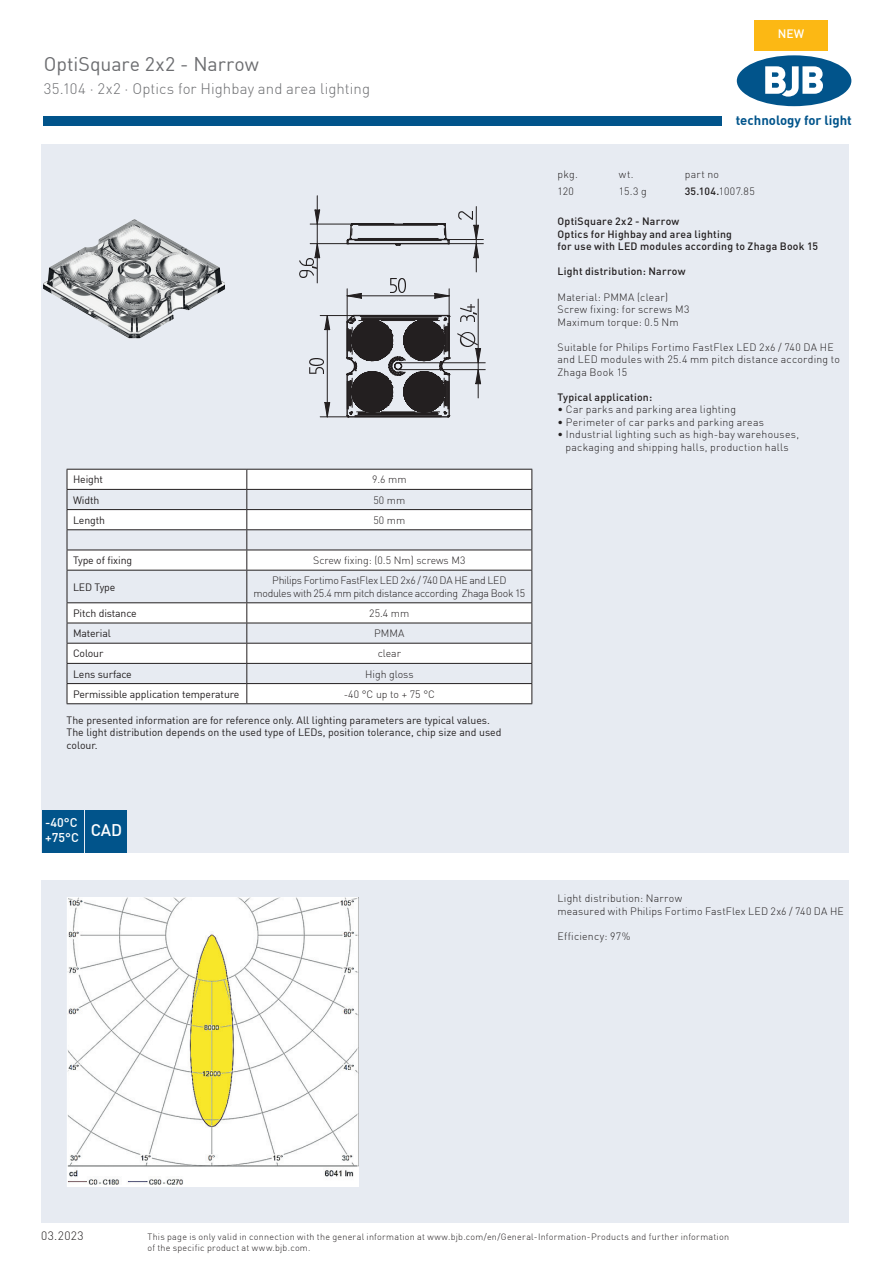
<style>
.page{position:relative;width:893px;height:1263px;background:#fff}
.page>*{position:absolute;margin:0;border:0;box-sizing:border-box;transform-origin:0 0}
.t1{font:19.5px "DIN";color:#6c6d70}
.t2{font:500 16.5px "DIN";color:#fff}
.t3{font:300 15px "DIN";letter-spacing:.005em;color:#6c6d70}
.t4{font:700 13.2px "DIN";color:#01548b}
.t5{font:500 12.45px "DIN";color:#fff}
.t6{font:300 12px "DIN";letter-spacing:.04em;color:#231f20}
.t7{font:500 12px "DIN";color:#fff}
.t8{font:300 10.5px/12.5px "DIN";letter-spacing:.02em;color:#231f20}
.t9{font:10.5px "DIN";letter-spacing:-.01em;color:#231f20}
.t10{font:500 10.5px "DIN";letter-spacing:.025em;color:#231f20}
.t11{font:300 10.5px/12.5px "DIN";letter-spacing:-.03em;color:#231f20;text-align:center}
.t12{font:300 10.5px "DINOT";color:#231f20}
.t13{font:500 10.5px "DINOT";color:#231f20}
.t14{font:300 10.5px "DIN";color:#231f20}
.t15{font:300 9px "DIN";letter-spacing:.025em;color:#231f20}
.s1{font-family:"DINOT"}
.s2{font-weight:300}
</style>
<div class="page">
<div style="left:737px;top:55px;width:114px;height:51px;background:#01548b;border-radius:50%"></div>
<svg style="left:765px;top:66px;width:58px;height:31px"></svg>
<div style="left:44px;top:116px;width:678px;height:9px;background:#01548b"></div>
<div style="left:754px;top:20px;width:73px;height:30px;background:#fcb814"></div>
<div style="left:41px;top:145px;width:808px;height:708px;background:#e7ebf2"></div>
<div style="left:41px;top:880px;width:808px;height:343px;background:#e7ebf2"></div>
<hr style="left:398px;top:362px;width:87px;height:1px;background:#231f20">
<hr style="left:398px;top:369px;width:87px;height:1px;background:#231f20">
<img style="left:458px;top:332px;width:19px;height:14px">
<img style="left:460px;top:316px;width:15px;height:6px">
<img style="left:460px;top:304px;width:15px;height:8px">
<svg style="left:475px;top:348px;width:6px;height:36px"></svg>
<hr style="left:310px;top:224px;width:59px;height:1px;background:#231f20">
<hr style="left:310px;top:243px;width:38px;height:1px;background:#231f20">
<hr style="left:478px;top:299px;width:1px;height:99px;background:#231f20">
<img style="left:299px;top:270px;width:13px;height:7px">
<img style="left:299px;top:259px;width:13px;height:7px">
<hr style="left:448px;top:239px;width:35px;height:1px;background:#231f20">
<hr style="left:448px;top:243px;width:35px;height:1px;background:#231f20">
<hr style="left:317px;top:196px;width:1px;height:87px;background:#231f20">
<img style="left:458px;top:212px;width:15px;height:8px">
<svg style="left:473px;top:224px;width:6px;height:34px"></svg>
<hr style="left:476px;top:207px;width:1px;height:65px;background:#231f20">
<img style="left:309px;top:367px;width:3px;height:6px">
<img style="left:309px;top:359px;width:3px;height:6px">
<svg style="left:312px;top:209px;width:139px;height:209px"></svg>
<hr style="left:347px;top:295px;width:102px;height:1px;background:#231f20">
<img style="left:43px;top:219px;width:182px;height:119px">
<svg style="left:68px;top:470px;width:463px;height:233px"></svg>
<hr style="left:67px;top:469px;width:180px;height:1px;background:#231f20">
<hr style="left:247px;top:469px;width:285px;height:1px;background:#231f20">
<hr style="left:67px;top:489px;width:180px;height:1px;background:#231f20">
<hr style="left:247px;top:489px;width:285px;height:1px;background:#231f20">
<hr style="left:67px;top:509px;width:180px;height:1px;background:#231f20">
<hr style="left:247px;top:509px;width:285px;height:1px;background:#231f20">
<hr style="left:67px;top:529px;width:180px;height:1px;background:#231f20">
<hr style="left:247px;top:529px;width:285px;height:1px;background:#231f20">
<hr style="left:67px;top:550px;width:180px;height:1px;background:#231f20">
<svg style="left:67px;top:470px;width:1px;height:100px"></svg>
<hr style="left:247px;top:550px;width:285px;height:1px;background:#231f20">
<svg style="left:246px;top:470px;width:1px;height:100px"></svg>
<svg style="left:531px;top:470px;width:1px;height:100px"></svg>
<hr style="left:67px;top:570px;width:180px;height:1px;background:#231f20">
<hr style="left:67px;top:570px;width:1px;height:32px;background:#231f20">
<hr style="left:247px;top:570px;width:285px;height:1px;background:#231f20">
<hr style="left:246px;top:570px;width:1px;height:32px;background:#231f20">
<hr style="left:531px;top:570px;width:1px;height:32px;background:#231f20">
<hr style="left:67px;top:602px;width:180px;height:1px;background:#231f20">
<hr style="left:247px;top:602px;width:285px;height:1px;background:#231f20">
<hr style="left:67px;top:623px;width:180px;height:1px;background:#231f20">
<hr style="left:247px;top:623px;width:285px;height:1px;background:#231f20">
<hr style="left:67px;top:643px;width:180px;height:1px;background:#231f20">
<hr style="left:247px;top:643px;width:285px;height:1px;background:#231f20">
<hr style="left:67px;top:663px;width:180px;height:1px;background:#231f20">
<hr style="left:247px;top:663px;width:285px;height:1px;background:#231f20">
<hr style="left:67px;top:683px;width:180px;height:1px;background:#231f20">
<svg style="left:67px;top:603px;width:1px;height:100px"></svg>
<hr style="left:247px;top:683px;width:285px;height:1px;background:#231f20">
<svg style="left:246px;top:603px;width:1px;height:100px"></svg>
<svg style="left:531px;top:603px;width:1px;height:100px"></svg>
<hr style="left:67px;top:703px;width:180px;height:1px;background:#231f20">
<hr style="left:247px;top:703px;width:285px;height:1px;background:#231f20">
<img style="left:69px;top:900px;width:287px;height:284px">
<div style="left:67px;top:898px;width:291px;height:288px;border:1px solid #fff"></div>
<div style="left:86px;top:810px;width:41px;height:43px;background:#01548b"></div>
<div style="left:42px;top:810px;width:42px;height:43px;background:#01548b"></div>
<p class="t1" style="left:44px;top:51px;width:217px">OptiSquare 2x2 - Narrow</p>
<p class="t3" style="left:44px;top:79px;width:328px"><span class="s1">35.104 ·</span> 2x2 <span class="s1">·</span> Optics for Highbay and area lighting</p>
<p class="t9" style="left:73px;top:473px;width:32px">Height</p>
<p class="t12" style="left:372px;top:472px;width:36px">9.6 mm</p>
<p class="t9" style="left:73px;top:493px;width:28px">Width</p>
<p class="t12" style="left:373px;top:493px;width:33px">50 mm</p>
<p class="t9" style="left:73px;top:513px;width:34px">Length</p>
<p class="t12" style="left:373px;top:513px;width:33px">50 mm</p>
<p class="t9" style="left:73px;top:554px;width:61px">Type of fixing</p>
<p class="t12" style="left:313px;top:553px;width:154px">Screw fixing: (0.5 Nm) screws M3</p>
<p class="t9" style="left:73px;top:580px;width:44px">LED Type</p>
<p class="t11" style="left:253px;top:574px;width:273px">Philips Fortimo FastFlex LED 2x6 / 740 DA HE and LED modules with 25.4 mm pitch distance according Zhaga Book 15</p>
<p class="t9" style="left:73px;top:607px;width:65px">Pitch distance</p>
<p class="t12" style="left:369px;top:606px;width:42px">25.4 mm</p>
<p class="t9" style="left:73px;top:627px;width:40px">Material</p>
<p class="t8" style="left:374px;top:627px;width:32px">PMMA</p>
<p class="t9" style="left:73px;top:647px;width:32px">Colour</p>
<p class="t8" style="left:378px;top:647px;width:25px">clear</p>
<p class="t9" style="left:73px;top:667px;width:60px">Lens surface</p>
<p class="t14" style="left:365px;top:667px;width:50px">High gloss</p>
<p class="t9" style="left:73px;top:687px;width:168px">Permissible application temperature</p>
<p class="t8" style="left:344px;top:688px;width:93px">-40 °C up to + 75 °C</p>
<p class="t9" style="left:67px;top:713px;width:425px">The presented information are for reference only. All lighting parameters are typical values.</p>
<p class="t9" style="left:67px;top:726px;width:436px">The light distribution depends on the used type of LEDs, position tolerance, chip size and used</p>
<p class="t9" style="left:67px;top:738px;width:32px">colour.</p>
<p class="t5" style="left:45px;top:814px;width:34px">-40°C</p>
<p class="t5" style="left:45px;top:829px;width:35px">+75°C</p>
<p class="t2" style="left:91px;top:819px;width:33px">CAD</p>
<p class="t7" style="left:778px;top:26px;width:28px">NEW</p>
<p class="t12" style="left:557px;top:167px;width:22px">pkg.</p>
<p class="t12" style="left:557px;top:184px;width:18px">120</p>
<p class="t12" style="left:619px;top:167px;width:16px">wt.</p>
<p class="t12" style="left:619px;top:184px;width:29px">15.3 g</p>
<p class="t4" style="left:736px;top:111px;width:118px">technology for light</p>
<p class="t12" style="left:685px;top:167px;width:36px">part no</p>
<p class="t13" style="left:685px;top:184px;width:72px">35.104.<span class="s2">1007.85</span></p>
<p class="t10" style="left:557px;top:215px;width:123px">OptiSquare 2x2 - Narrow</p>
<p class="t10" style="left:557px;top:227px;width:176px">Optics for Highbay and area lighting</p>
<p class="t10" style="left:557px;top:240px;width:262px">for use with LED modules according to Zhaga Book 15</p>
<p class="t10" style="left:557px;top:265px;width:130px">Light distribution: Narrow</p>
<p class="t8" style="left:557px;top:291px;width:112px">Material: PMMA (clear)</p>
<p class="t8" style="left:557px;top:303px;width:133px">Screw fixing: for screws M3</p>
<p class="t8" style="left:557px;top:316px;width:123px">Maximum torque: 0.5 Nm</p>
<p class="t8" style="left:557px;top:341px;width:284px">Suitable for Philips Fortimo FastFlex LED 2x6 / 740 DA HE and LED modules with 25.4 mm pitch distance according to<br>Zhaga Book 15</p>
<p class="t10" style="left:557px;top:390px;width:96px">Typical application:</p>
<p class="t8" style="left:557px;top:403px;width:180px">• Car parks and parking area lighting</p>
<p class="t8" style="left:557px;top:415px;width:208px">• Perimeter of car parks and parking areas</p>
<p class="t8" style="left:557px;top:428px;width:243px">• Industrial lighting such as high-bay warehouses,</p>
<p class="t8" style="left:566px;top:440px;width:225px">packaging and shipping halls, production halls</p>
<p class="t8" style="left:557px;top:892px;width:126px">Light distribution: Narrow</p>
<p class="t8" style="left:557px;top:905px;width:288px">measured with Philips Fortimo FastFlex LED 2x6 / 740 DA HE</p>
<p class="t8" style="left:557px;top:930px;width:74px">Efficiency: 97%</p>
<p class="t6" style="left:41px;top:1229px;width:44px">03.2023</p>
<p class="t15" style="left:147px;top:1231px;width:583px">This page is only valid in connection with the general information at www.bjb.com/en/General-Information-Products and further information</p>
<p class="t15" style="left:147px;top:1242px;width:165px">of the specific product at www.bjb.com.</p>
</div>
